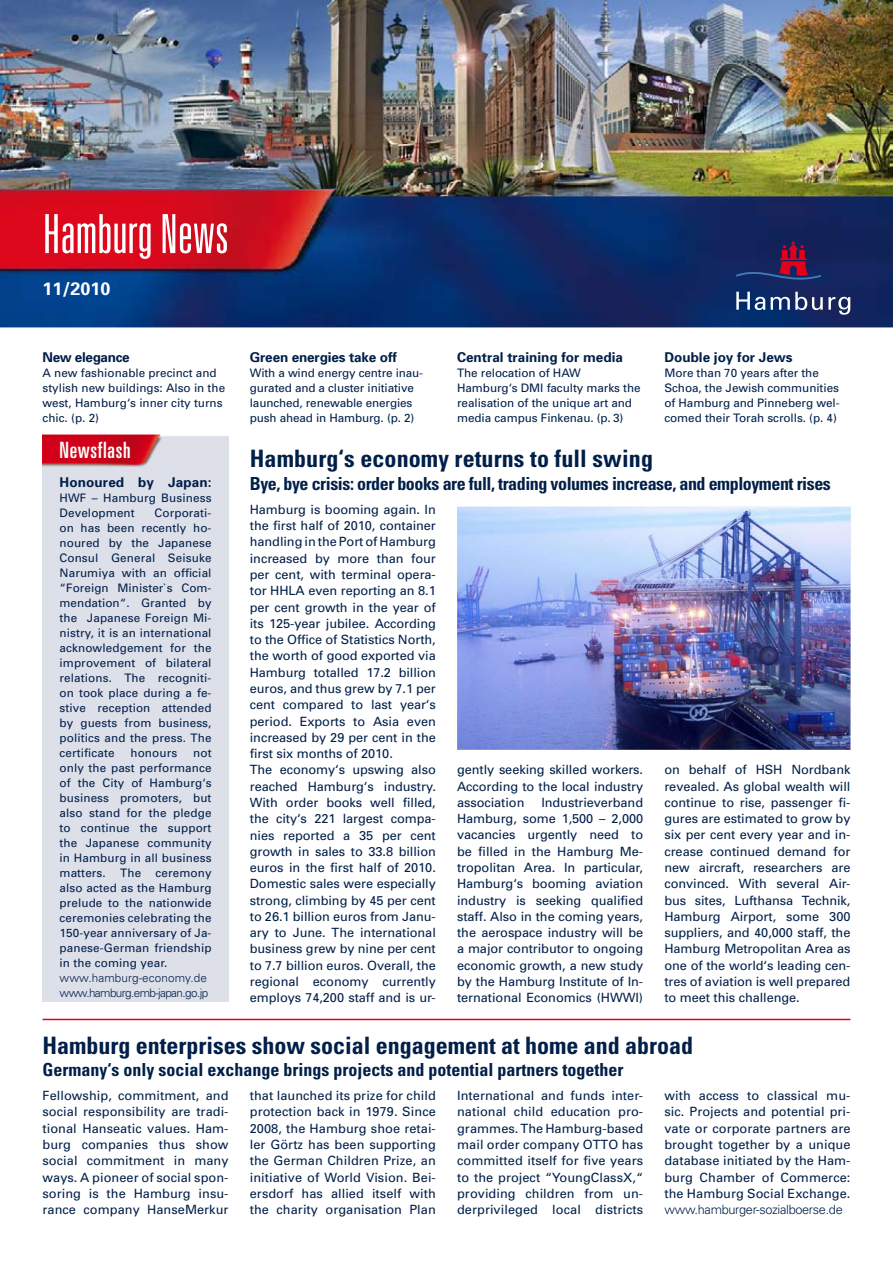
<style>
.page{position:relative;width:893px;height:1263px;background:#fff}
.page>*{position:absolute;margin:0;border:0;box-sizing:border-box;transform-origin:0 0}
.t1{font:300 ultra-condensed 54px "Univers";color:#fff}
.t2{font:700 condensed 24px "Univers";color:#001f49}
.t3{font:ultra-condensed 22.5px "Univers";letter-spacing:.03em;color:#fff}
.t4{font:700 condensed 18px "Univers";letter-spacing:-.025em;color:#001f49}
.t5{font:700 condensed 18px "Univers";color:#001f49}
.t6{font:700 18px "Univers";color:#fff}
.t7{font:700 13.5px "Univers";color:#001f49}
.t8{font:700 13.5px "Univers";letter-spacing:-.025em;color:#001f49}
.t9{font:12.75px/16.4px "Univers";letter-spacing:-.005em;color:#001f49;text-align:justify}
.t10{font:300 12.75px "Univers";letter-spacing:-.025em;color:#001f49}
.t11{font:11.7px/15px "Univers";letter-spacing:-.005em;color:#001f49}
.t12{font:300 11.7px/15px "Univers";letter-spacing:-.05em;color:#001f49}
</style>
<div class="page">
<img style="left:0;top:0;width:893px;height:188px">
<img style="left:0;top:188px;width:893px;height:139px">
<div style="left:43px;top:449px;width:186px;height:552px;background:#dddfe9"></div>
<hr style="left:43px;top:1019px;width:807px;height:1px;background:#e2001a">
<img style="left:43px;top:434px;width:186px;height:33px">
<img style="left:457px;top:507px;width:393px;height:243px">
<svg style="left:736px;top:292px;width:29px;height:18px"></svg>
<svg style="left:771px;top:292px;width:79px;height:23px;background:#475683"></svg>
<svg style="left:736px;top:241px;width:85px;height:40px;background:#352157"></svg>
<h1 class="t1" style="left:43px;top:206px;width:188px">Hamburg News</h1>
<h3 class="t6" style="left:43px;top:277px;width:70px">11/2010</h3>
<p class="t8" style="left:43px;top:349px;width:89px">New elegance</p>
<p class="t11" style="left:43px;top:365px;width:184px">A new fashionable precinct and stylish new buildings: Also in the west, Hamburg‘s inner city turns chic. (p. 2)</p>
<p class="t7" style="left:250px;top:349px;width:149px">Green energies take off</p>
<p class="t11" style="left:250px;top:365px;width:175px">With a wind energy centre inau&shy;gurated and a cluster initiative launched, renewable energies push ahead in Hamburg. (p. 2)</p>
<p class="t7" style="left:457px;top:349px;width:167px">Central training for media</p>
<p class="t11" style="left:457px;top:365px;width:185px">The relocation of HAW<br>Hamburg‘s DMI faculty marks the realisation of the unique art and media campus Finkenau. (p. 3)</p>
<p class="t7" style="left:664px;top:349px;width:130px">Double joy for Jews</p>
<p class="t11" style="left:664px;top:365px;width:177px">More than 70 years after the<br>Schoa, the Jewish communities of Hamburg and Pinneberg wel&shy;comed their Torah scrolls. (p. 4)</p>
<h3 class="t3" style="left:60px;top:438px;width:72px">Newsflash</h3>
<h2 class="t2" style="left:250px;top:444px;width:405px">Hamburg‘s economy returns to full swing</h2>
<h3 class="t4" style="left:250px;top:472px;width:583px">Bye, bye crisis: order books are full, trading volumes increase, and employment rises</h3>
<p class="t7" style="left:60px;top:474px;width:153px">Honoured by Japan:</p>
<p class="t11" style="left:60px;top:490px;width:154px">HWF – Hamburg Business<br>Development</p>
<p class="t9" style="left:250px;top:501px;width:188px;text-align:left">Hamburg is booming again. In the first half of 2010, container handling in the Port of Hamburg increased by more than four per cent, with terminal opera&shy;tor HHLA even reporting an 8.1 per cent growth in the year of its 125-year jubilee. According to the Office of Statistics North, the worth of good exported via<br>Hamburg totalled 17.2 billion euros, and thus grew by 7.1 per cent compared to last year‘s period. Exports to Asia even increased by 29 per cent in the first six months of 2010.<br>The economy‘s upswing also reached Hamburg‘s industry.<br>With order books well filled, the city‘s 221 largest compa&shy;nies reported a 35 per cent growth in sales to 33.8 billion euros in the first half of 2010.<br>Domestic sales were especially strong, climbing by 45 per cent to 26.1 billion euros from Janu&shy;ary to June. The international business grew by nine per cent to 7.7 billion euros. Overall, the regional economy currently employs 74,200 staff and is ur-</p>
<p class="t11" style="left:60px;top:505px;width:154px;text-align:justify;text-indent:95px">Corporati&shy;on has been recently ho&shy;noured by the Japanese Consul General Seisuke Narumiya with an official “Foreign Minister`s Com&shy;mendation“. Granted by the Japanese Foreign Mi&shy;nistry, it is an international acknowledgement for the improvement of bilateral relations. The recogniti&shy;on took place during a fe&shy;stive reception attended by guests from business, politics and the press. The certificate</p>
<p class="t11" style="left:130px;top:745px;width:48px">honours</p>
<p class="t11" style="left:60px;top:745px;width:154px;text-align:justify;text-indent:134px">not only the past performance of the City of Hamburg‘s business promoters, but also stand for the pledge to continue the support the Japanese community in Hamburg in all business matters. The ceremony also acted as the Hamburg prelude to the nationwide ceremonies celebrating the 150-year anniversary of Ja&shy;panese-German friendship in the coming year.</p>
<p class="t12" style="left:60px;top:970px;width:150px">www.hamburg-economy.de www.hamburg.emb-japan.go.jp</p>
<p class="t9" style="left:664px;top:761px;width:188px">on behalf of HSH Nordbank revealed. As global wealth will continue to rise, passenger fi&shy;gures are estimated to grow by six per cent every year and in&shy;crease continued demand for new aircraft, researchers are convinced. With several Air&shy;bus sites, Lufthansa Technik, Hamburg Airport, some 300 suppliers, and 40,000 staff, the Hamburg Metropolitan Area as one of the world‘s leading cen&shy;tres of aviation is well prepared to meet this challenge.</p>
<h2 class="t2" style="left:43px;top:1030px;width:652px">Hamburg enterprises show social engagement at home and abroad</h2>
<h3 class="t5" style="left:43px;top:1059px;width:582px">Germany‘s only social exchange brings projects and potential partners together</h3>
<p class="t9" style="left:457px;top:761px;width:188px">gently seeking skilled workers.<br>According to the local industry association</p>
<p class="t9" style="left:457px;top:794px;width:188px;text-indent:84px">Industrieverband Hamburg, some 1,500 – 2,000 vacancies urgently need to be filled in the Hamburg Me&shy;tropolitan Area. In particular, Hamburg‘s booming aviation industry is seeking qualified staff. Also in the coming years, the aerospace industry will be a major contributor to ongoing economic growth, a new study by the Hamburg Institute of In&shy;ternational Economics (HWWI)</p>
<p class="t9" style="left:43px;top:1087px;width:188px">Fellowship, commitment, and social responsibility are tradi&shy;tional Hanseatic values. Ham&shy;burg companies thus show social commitment in many ways. A pioneer of social spon&shy;soring is the Hamburg insu&shy;rance company HanseMerkur</p>
<p class="t9" style="left:250px;top:1087px;width:188px">that launched its prize for child protection back in 1979. Since 2008, the Hamburg shoe retai&shy;ler Görtz has been supporting the German Children Prize, an initiative of World Vision. Bei&shy;ersdorf has allied itself with the charity organisation Plan</p>
<p class="t9" style="left:457px;top:1087px;width:188px">International and funds inter&shy;national child education pro&shy;grammes. The Hamburg-based mail order company OTTO has committed itself for five years to the project “YoungClassX,“ providing children from un&shy;derprivileged local districts</p>
<p class="t9" style="left:664px;top:1087px;width:188px">with access to classical mu&shy;sic. Projects and potential pri&shy;vate or corporate partners are brought together by a unique database initiated by the Ham&shy;burg Chamber of Commerce: the Hamburg Social Exchange.</p>
<p class="t10" style="left:664px;top:1202px;width:180px">www.hamburger-sozialboerse.de</p>
</div>
